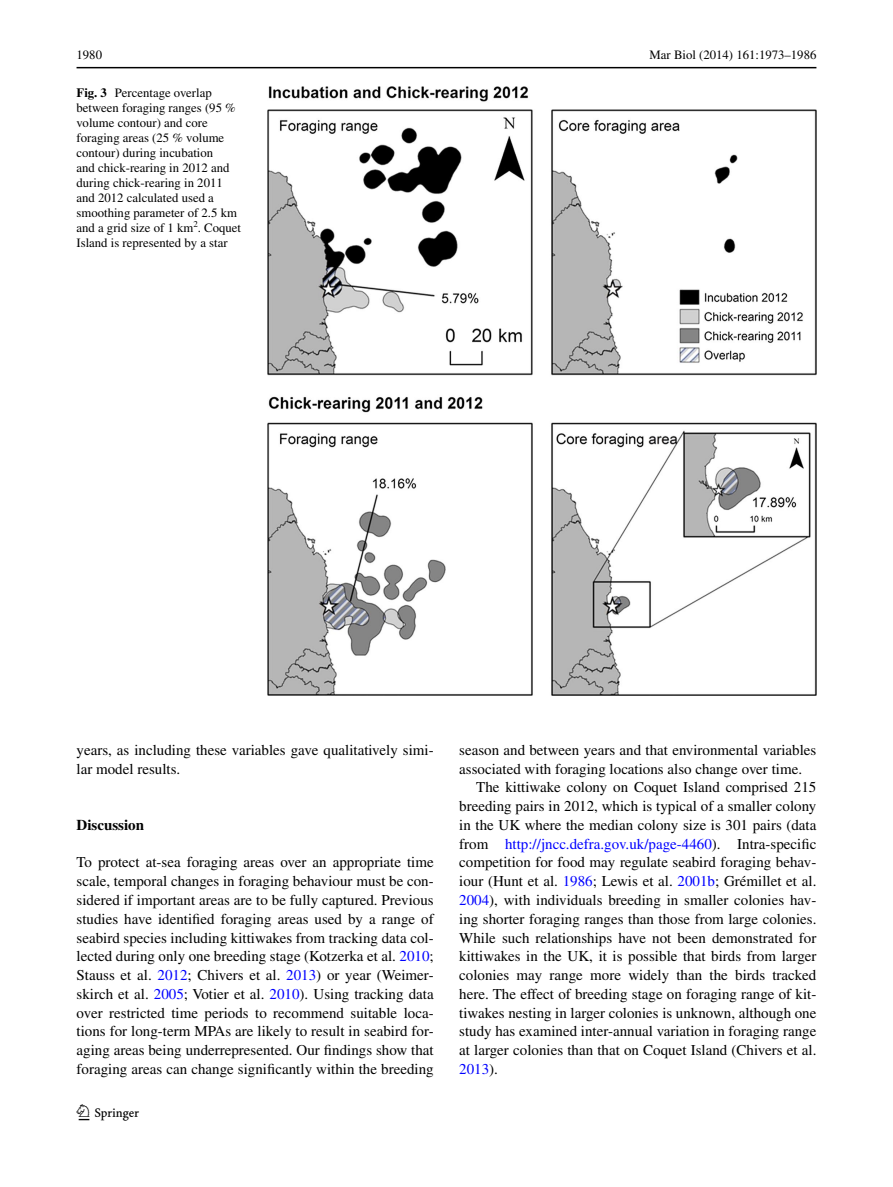
<style>
.page{position:relative;width:893px;height:1187px;background:#fff}
.page>*{position:absolute;margin:0;border:0;box-sizing:border-box;transform-origin:0 0}
.t1{font:22.5px "Springnew";color:#000}
.t2{font:15px/18.8px "Times";color:#000}
.t3{font:15px "Times";color:#00f}
.t4{font:700 15px "Times";color:#000}
.t5{font:12.75px/15px "Times";color:#000}
.s1{font-weight:700}
.s2{color:#00f}
.s3{color:#000}
</style>
<div class="page">
<hr style="left:77px;top:67px;width:739px;height:1px;background:#000">
<img style="left:268px;top:87px;width:548px;height:608px">
<p class="t5" style="left:77px;top:48px;width:27px">1980</p>
<p class="t5" style="left:650px;top:48px;width:168px">Mar Biol (2014) 161:1973–1986</p>
<p class="t5" style="left:77px;top:85px;width:166px"><span class="s1">Fig. 3</span> Percentage overlap between foraging ranges (95 % volume contour) and core foraging areas (25 % volume contour) during incubation<br>and chick-rearing in 2012 and during chick-rearing in 2011 and 2012 calculated used a smoothing parameter of 2.5 km and a grid size of 1 km<sup>2</sup>. Coquet<br>Island is represented by a star</p>
<p class="t2" style="left:77px;top:740px;width:359px">years, as including these variables gave qualitatively simi&shy;lar model results.</p>
<p class="t4" style="left:77px;top:815px;width:69px">Discussion</p>
<p class="t2" style="left:77px;top:852px;width:359px;text-align:justify">To protect at-sea foraging areas over an appropriate time scale, temporal changes in foraging behaviour must be con&shy;sidered if important areas are to be fully captured. Previous studies have identified foraging areas used by a range of seabird species including kittiwakes from tracking data col&shy;lected during only one breeding stage (Kotzerka et al. <span class="s2">2010</span>; Stauss et al. <span class="s2">2012</span>; Chivers et al. <span class="s2">2013</span>) or year (Weimer&shy;skirch et al. <span class="s2">2005</span>; Votier et al. <span class="s2">2010</span>). Using tracking data over restricted time periods to recommend suitable loca&shy;tions for long-term MPAs are likely to result in seabird for&shy;aging areas being underrepresented. Our findings show that foraging areas can change significantly within the breeding</p>
<h1 class="t1" style="left:79px;top:1104px;width:62px">1 3</h1>
<p class="t2" style="left:459px;top:740px;width:359px">season and between years and that environmental variables</p>
<p class="t2" style="left:459px;top:759px;width:344px">associated with foraging locations also change over time.</p>
<p class="t2" style="left:476px;top:777px;width:342px">The kittiwake colony on Coquet Island comprised 215</p>
<p class="t2" style="left:459px;top:796px;width:359px">breeding pairs in 2012, which is typical of a smaller colony</p>
<p class="t2" style="left:459px;top:815px;width:359px">in the UK where the median colony size is 301 pairs (data</p>
<p class="t3" style="left:459px;top:835px;width:359px"><span class="s3">from</span> http://jncc.defra.gov.uk/page-4460<span class="s3">). Intra-specific</span></p>
<p class="t2" style="left:459px;top:852px;width:359px">competition for food may regulate seabird foraging behav-</p>
<p class="t2" style="left:459px;top:871px;width:359px">iour (Hunt et al. <span class="s2">1986</span>; Lewis et al. <span class="s2">2001b</span>; Grémillet et al.</p>
<p class="t2" style="left:459px;top:890px;width:359px"><span class="s2">2004</span>), with individuals breeding in smaller colonies hav-</p>
<p class="t2" style="left:459px;top:909px;width:359px">ing shorter foraging ranges than those from large colonies.</p>
<p class="t2" style="left:459px;top:927px;width:359px">While such relationships have not been demonstrated for</p>
<p class="t2" style="left:459px;top:946px;width:359px">kittiwakes in the UK, it is possible that birds from larger</p>
<p class="t2" style="left:459px;top:965px;width:359px">colonies may range more widely than the birds tracked</p>
<p class="t2" style="left:459px;top:984px;width:359px">here. The effect of breeding stage on foraging range of kit-</p>
<p class="t2" style="left:459px;top:1002px;width:359px">tiwakes nesting in larger colonies is unknown, although one</p>
<p class="t2" style="left:459px;top:1021px;width:359px">study has examined inter-annual variation in foraging range</p>
<p class="t2" style="left:459px;top:1040px;width:359px">at larger colonies than that on Coquet Island (Chivers et al.</p>
<p class="t3" style="left:459px;top:1060px;width:40px">2013<span class="s3">).</span></p>
</div>
